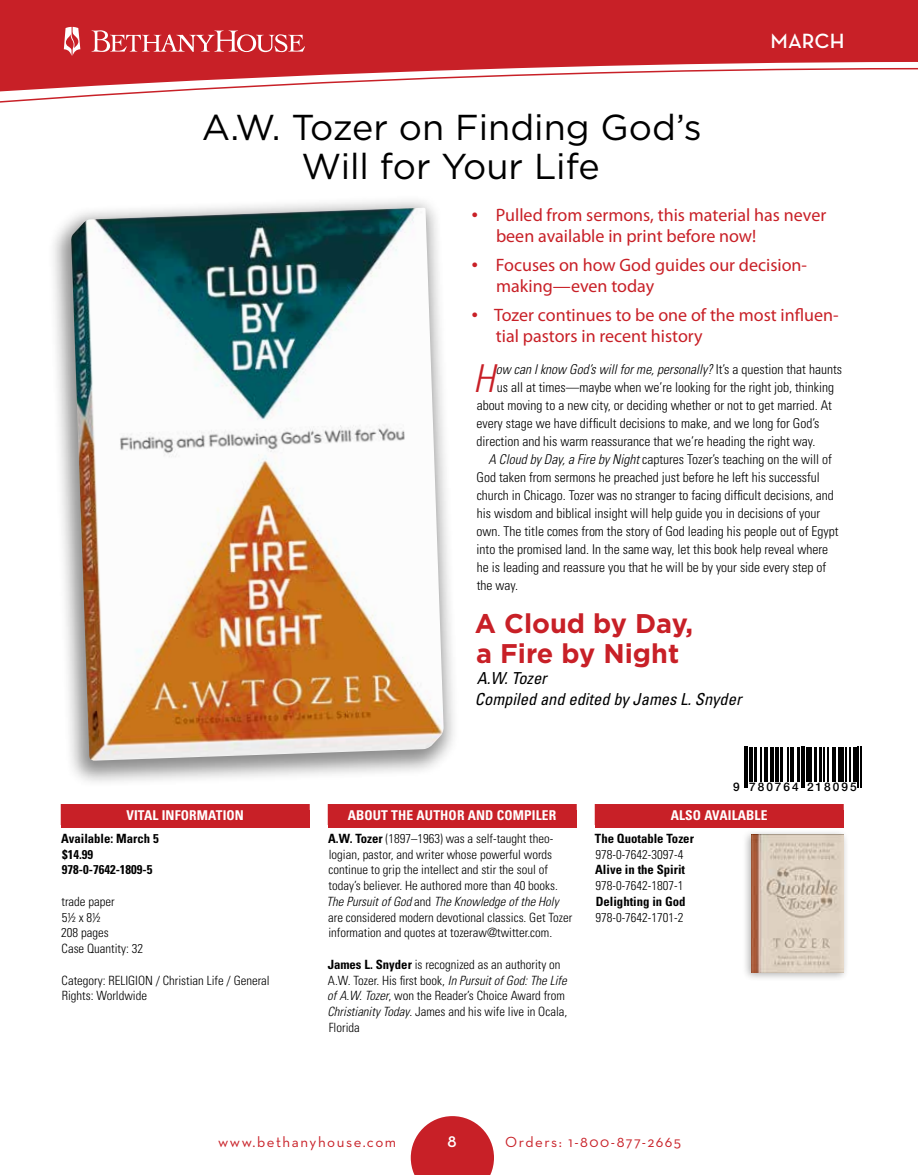
<style>
.page{position:relative;width:918px;height:1175px;background:#fff}
.page>*{position:absolute;margin:0;border:0;box-sizing:border-box;transform-origin:0 0}
.t1{font:italic 300 condensed 38.4px "Univers";color:#c82027}
.t2{font:36px/39px "Gotham";color:#000;text-align:center}
.t3{font:700 27px/30px "Gotham";color:#c82027}
.t4{font:600 21px "Neutraface Text";color:#fff}
.t5{font:18px/21.6px "Myriad Pro";color:#c82027}
.t6{font:italic condensed 16.5px/21px "Univers";color:#000}
.t7{font:600 15.75px "Neutraface Text";color:#fff}
.t8{font:15px "Neutraface Text";letter-spacing:.1em;color:#c82027}
.t9{font:300 condensed 13.5px "Univers";color:#000}
.t10{font:italic 300 condensed 13.5px "Univers";color:#000}
.t11{font:700 condensed 13.5px "Univers";letter-spacing:.01em;color:#fff}
.t12{font:300 condensed 12.75px/15.8px "Univers";color:#000}
.t13{font:700 condensed 12.75px/15.8px "Univers";color:#000}
.t14{font:500 11.85px "Helvetica Neue";letter-spacing:.17em;color:#000}
.s1{font-family:"Myriad";font-weight:700}
.s2{font-style:normal}
.s3{font-style:italic}
.s4{font-weight:700}
</style>
<div class="page">
<div style="left:595px;top:809px;width:249px;height:18px;background:#c82027"></div>
<div style="left:595px;top:804px;width:249px;height:21px;background:#c82027"></div>
<div style="left:328px;top:809px;width:249px;height:18px;background:#c82027"></div>
<div style="left:328px;top:804px;width:249px;height:21px;background:#c82027"></div>
<div style="left:61px;top:809px;width:249px;height:18px;background:#c82027"></div>
<div style="left:61px;top:804px;width:249px;height:21px;background:#c82027"></div>
<div style="left:47px;top:195px;width:413px;height:592px;background:#000;opacity:.45"></div>
<img style="left:71px;top:208px;width:373px;height:552px">
<hr style="left:744px;top:746px;width:2px;height:41px;background:#000">
<hr style="left:747px;top:746px;width:1px;height:41px;background:#000">
<hr style="left:749px;top:746px;width:4px;height:35px;background:#000">
<hr style="left:754px;top:746px;width:3px;height:35px;background:#000">
<hr style="left:761px;top:746px;width:1px;height:35px;background:#000">
<hr style="left:764px;top:746px;width:1px;height:35px;background:#000">
<hr style="left:767px;top:746px;width:1px;height:35px;background:#000">
<hr style="left:770px;top:746px;width:4px;height:35px;background:#000">
<hr style="left:775px;top:746px;width:4px;height:35px;background:#000">
<hr style="left:780px;top:746px;width:3px;height:35px;background:#000">
<hr style="left:788px;top:746px;width:1px;height:35px;background:#000">
<hr style="left:790px;top:746px;width:1px;height:35px;background:#000">
<hr style="left:792px;top:746px;width:2px;height:35px;background:#000">
<hr style="left:797px;top:746px;width:3px;height:35px;background:#000">
<hr style="left:801px;top:746px;width:1px;height:41px;background:#000">
<hr style="left:804px;top:746px;width:1px;height:41px;background:#000">
<hr style="left:806px;top:746px;width:3px;height:35px;background:#000">
<hr style="left:810px;top:746px;width:2px;height:35px;background:#000">
<hr style="left:815px;top:746px;width:2px;height:35px;background:#000">
<hr style="left:820px;top:746px;width:2px;height:35px;background:#000">
<hr style="left:823px;top:746px;width:1px;height:35px;background:#000">
<hr style="left:827px;top:746px;width:1px;height:35px;background:#000">
<hr style="left:832px;top:746px;width:4px;height:35px;background:#000">
<hr style="left:838px;top:746px;width:1px;height:35px;background:#000">
<hr style="left:841px;top:746px;width:3px;height:35px;background:#000">
<hr style="left:845px;top:746px;width:2px;height:35px;background:#000">
<hr style="left:849px;top:746px;width:1px;height:35px;background:#000">
<hr style="left:853px;top:746px;width:4px;height:35px;background:#000">
<hr style="left:858px;top:746px;width:1px;height:41px;background:#000">
<hr style="left:860px;top:746px;width:1px;height:41px;background:#000">
<div style="left:742px;top:828px;width:107px;height:153px;background:#000;opacity:.32"></div>
<img style="left:752px;top:835px;width:91px;height:137px">
<svg style="left:411px;top:1116px;width:83px;height:58px;background:#d04349"></svg>
<svg style="left:0;top:0;width:918px;height:103px"></svg>
<h2 class="t2" style="left:202px;top:107px;width:501px">A.W. Tozer on Finding God’s<br>Will for Your Life</h2>
<h3 class="t4" style="left:771px;top:28px;width:75px">MARCH</h3>
<h3 class="t5" style="left:496px;top:204px;width:332px;text-indent:-24px"><span class="s1">•</span> Pulled from sermons, this material has never been available in print before now!</h3>
<h3 class="t5" style="left:496px;top:254px;width:313px;text-indent:-24px"><span class="s1">•</span> Focuses on how God guides our decision&shy;making—even today</h3>
<h3 class="t5" style="left:496px;top:304px;width:344px;text-indent:-24px"><span class="s1">•</span> Tozer continues to be one of the most influen&shy;tial pastors in recent history</h3>
<h1 class="t1" style="left:473px;top:355px;width:23px">H</h1>
<p class="t10" style="left:496px;top:361px;width:348px">ow can I know God’s will for me, personally? <span class="s2">It’s a question that haunts</span></p>
<p class="t9" style="left:497px;top:379px;width:339px">us all at times—maybe when we’re looking for the right job, thinking</p>
<p class="t9" style="left:477px;top:397px;width:357px">about moving to a new city, or deciding whether or not to get married. At</p>
<p class="t9" style="left:477px;top:415px;width:344px">every stage we have difficult decisions to make, and we long for God’s</p>
<p class="t9" style="left:477px;top:433px;width:340px">direction and his warm reassurance that we’re heading the right way.</p>
<p class="t9" style="left:488px;top:451px;width:345px"><span class="s3">A Cloud by Day, a Fire by Night</span> captures Tozer’s teaching on the will of</p>
<p class="t9" style="left:477px;top:469px;width:345px">God taken from sermons he preached just before he left his successful</p>
<p class="t9" style="left:477px;top:487px;width:359px">church in Chicago. Tozer was no stranger to facing difficult decisions, and</p>
<p class="t9" style="left:477px;top:505px;width:345px">his wisdom and biblical insight will help guide you in decisions of your</p>
<p class="t9" style="left:477px;top:523px;width:364px">own. The title comes from the story of God leading his people out of Egypt</p>
<p class="t9" style="left:477px;top:541px;width:353px">into the promised land. In the same way, let this book help reveal where</p>
<p class="t9" style="left:477px;top:559px;width:351px">he is leading and reassure you that he will be by your side every step of</p>
<p class="t9" style="left:477px;top:577px;width:43px">the way.</p>
<h3 class="t3" style="left:475px;top:608px;width:220px">A Cloud by Day, a Fire by Night</h3>
<p class="t6" style="left:475px;top:667px;width:268px">A.W. Tozer<br>Compiled and edited by James L. Snyder</p>
<p class="t11" style="left:126px;top:807px;width:119px">VITAL INFORMATION</p>
<p class="t13" style="left:61px;top:830px;width:99px">Available: March 5 $14.99<br>978-0-7642-1809-5</p>
<p class="t12" style="left:61px;top:893px;width:83px">trade paper<br>5½ x 8½<br>208 pages<br>Case Quantity: 32</p>
<p class="t12" style="left:62px;top:972px;width:210px">Category: RELIGION / Christian Life / General<br>Rights: Worldwide</p>
<p class="t11" style="left:348px;top:807px;width:210px">ABOUT THE AUTHOR AND COMPILER</p>
<p class="t12" style="left:327px;top:830px;width:247px"><span class="s4">A.W. Tozer</span> (1897–1963) was a self-taught theo&shy;logian, pastor, and writer whose powerful words continue to grip the intellect and stir the soul of today’s believer. He authored more than 40 books.<br><span class="s3">The Pursuit of God</span> and <span class="s3">The Knowledge of the Holy </span>are considered modern devotional classics. Get Tozer information and quotes at tozeraw@twitter.com.</p>
<p class="t12" style="left:327px;top:956px;width:242px"><span class="s4">James L. Snyder</span> is recognized as an authority on A.W. Tozer. His first book, <span class="s3">In Pursuit of God: The Life of A.W. Tozer</span>, won the Reader’s Choice Award from <span class="s3">Christianity Today</span>. James and his wife live in Ocala, Florida</p>
<p class="t14" style="left:733px;top:777px;width:125px">9 780764 218095</p>
<p class="t11" style="left:671px;top:807px;width:98px">ALSO AVAILABLE</p>
<p class="t13" style="left:595px;top:830px;width:100px">The Quotable Tozer</p>
<p class="t12" style="left:596px;top:846px;width:89px">978-0-7642-3097-4</p>
<p class="t13" style="left:595px;top:862px;width:91px">Alive in the Spirit</p>
<p class="t12" style="left:596px;top:877px;width:89px">978-0-7642-1807-1</p>
<p class="t13" style="left:596px;top:893px;width:91px">Delighting in God</p>
<p class="t12" style="left:596px;top:909px;width:89px">978-0-7642-1701-2</p>
<p class="t8" style="left:218px;top:1132px;width:180px">www.bethanyhouse.com</p>
<p class="t7" style="left:448px;top:1131px;width:11px">8</p>
<p class="t8" style="left:505px;top:1132px;width:177px">Orders: 1-800-877-2665</p>
</div>
